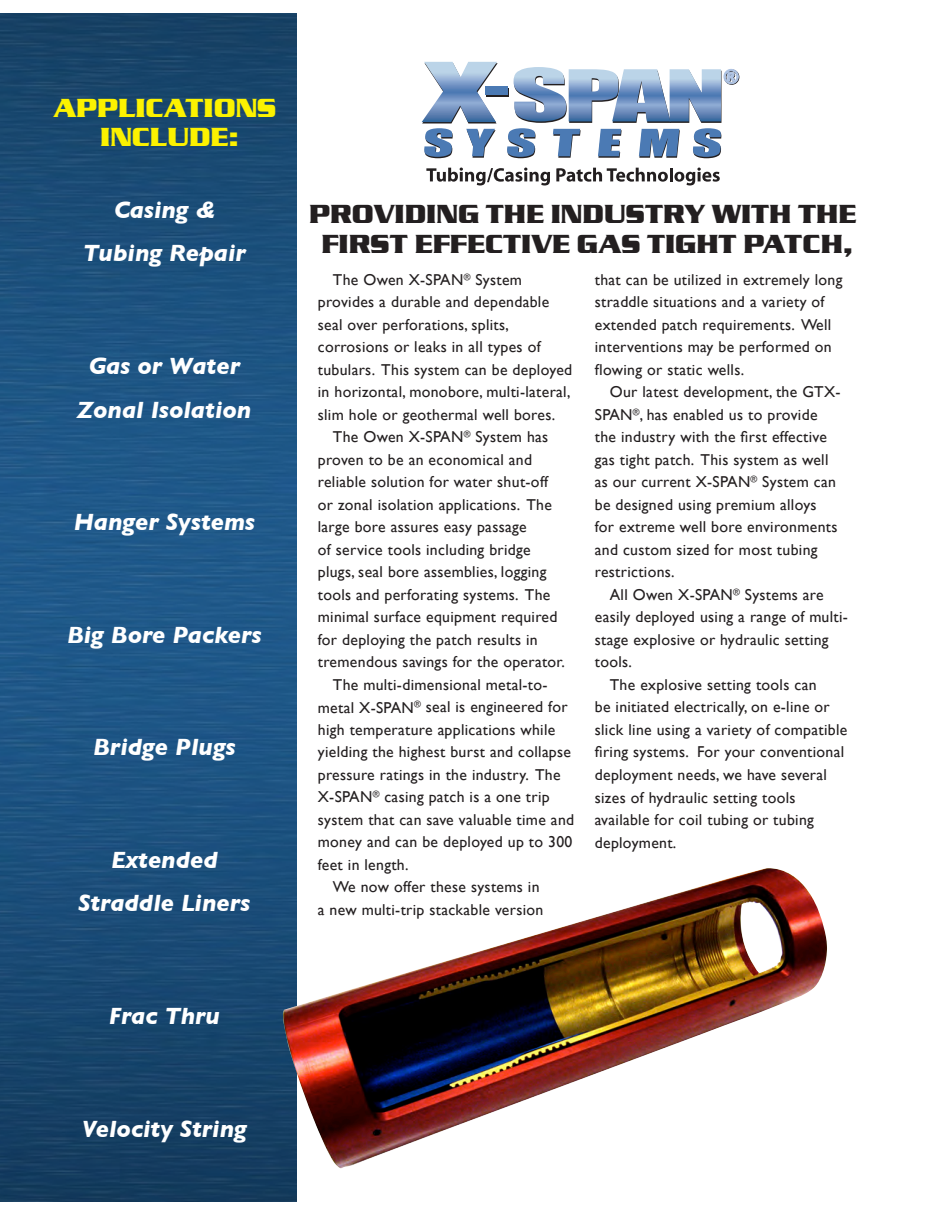
<style>
.page{position:relative;width:926px;height:1214px;background:#fff}
.page>*{position:absolute;margin:0;border:0;box-sizing:border-box;transform-origin:0 0}
.t1{font:700 27px/30px "Serpentine D";color:#231f20;text-align:center}
.t2{font:700 27px/28.5px "Serpentine D";color:#fcf200;text-align:center}
.t3{font:italic 700 24px/43.5px "Gill Sans";color:#fff;text-align:center}
.Body{font:15.75px/22.5px "Gill Sans";letter-spacing:.02em;color:#231f20}
</style>
<div class="page">
<img style="left:0;top:14px;width:297px;height:1188px">
<img style="left:282px;top:868px;width:545px;height:301px">
<svg style="left:426px;top:168px;width:124px;height:17px"></svg>
<svg style="left:556px;top:168px;width:164px;height:17px"></svg>
<div style="left:486px;top:88px;width:22px;height:9px;background:#231f20"></div>
<svg style="left:422px;top:62px;width:76px;height:96px"></svg>
<div style="left:486px;top:86px;width:22px;height:9px;background:#4b7ab4"></div>
<svg style="left:507px;top:67px;width:233px;height:91px"></svg>
<p class="t2" style="left:54px;top:94px;width:224px">APPLICATIONS<br>INCLUDE:</p>
<p class="t3" style="left:83px;top:188px;width:165px">Casing &amp;<br>Tubing Repair</p>
<p class="t3" style="left:77px;top:344px;width:176px">Gas or Water<br>Zonal Isolation</p>
<p class="t3" style="left:74px;top:500px;width:183px">Hanger Systems</p>
<p class="t3" style="left:67px;top:613px;width:196px">Big Bore Packers</p>
<p class="t3" style="left:93px;top:725px;width:144px">Bridge Plugs</p>
<p class="t3" style="left:78px;top:838px;width:174px">Extended<br>Straddle Liners</p>
<p class="t1" style="left:309px;top:200px;width:549px">PROVIDING THE INDUSTRY WITH THE<br>FIRST EFFECTIVE GAS TIGHT PATCH’</p>
<p class="Body" style="left:318px;top:268px;width:256px;text-indent:15px">The Owen X-SPAN<sup>®</sup> System provides a durable and dependable seal over perforations, splits, corrosions or leaks in all types of tubulars. This system can be deployed in horizontal, monobore, multi-lateral, slim hole or geothermal well bores.</p>
<p class="Body" style="left:318px;top:426px;width:249px;text-indent:15px">The Owen X-SPAN<sup>®</sup> System has proven to be an economical and reliable solution for water shut-off or zonal isolation applications. The large bore assures easy passage<br>of service tools including bridge plugs, seal bore assemblies, logging tools and perforating systems. The minimal surface equipment required for deploying the patch results in tremendous savings for the operator.</p>
<p class="Body" style="left:318px;top:673px;width:258px;text-indent:15px">The multi-dimensional metal-to&shy;metal X-SPAN<sup>®</sup> seal is engineered for high temperature applications while yielding the highest burst and collapse pressure ratings in the industry. The X-SPAN<sup>®</sup> casing patch is a one trip system that can save valuable time and money and can be deployed up to 300 feet in length.</p>
<p class="Body" style="left:318px;top:876px;width:227px;text-align:right">We now offer these systems in<br>a new multi-trip stackable version</p>
<p class="Body" style="left:595px;top:268px;width:249px">that can be utilized in extremely long straddle situations and a variety of extended patch requirements. Well interventions may be performed on flowing or static wells.</p>
<p class="Body" style="left:595px;top:381px;width:247px;text-indent:15px">Our latest development, the GTX-<br>SPAN<sup>®</sup>, has enabled us to provide the industry with the first effective gas tight patch. This system as well as our current X-SPAN<sup>®</sup> System can be designed using premium alloys<br>for extreme well bore environments and custom sized for most tubing restrictions.</p>
<p class="Body" style="left:595px;top:583px;width:255px;text-indent:15px">All Owen X-SPAN<sup>®</sup> Systems are easily deployed using a range of multi&shy;stage explosive or hydraulic setting tools.</p>
<p class="Body" style="left:595px;top:673px;width:254px;text-indent:15px">The explosive setting tools can<br>be initiated electrically, on e-line or slick line using a variety of compatible firing systems. For your conventional deployment needs, we have several sizes of hydraulic setting tools available for coil tubing or tubing deployment.</p>
<p class="t3" style="left:109px;top:994px;width:113px">Frac Thru</p>
<p class="t3" style="left:82px;top:1106px;width:167px">Velocity String</p>
</div>
